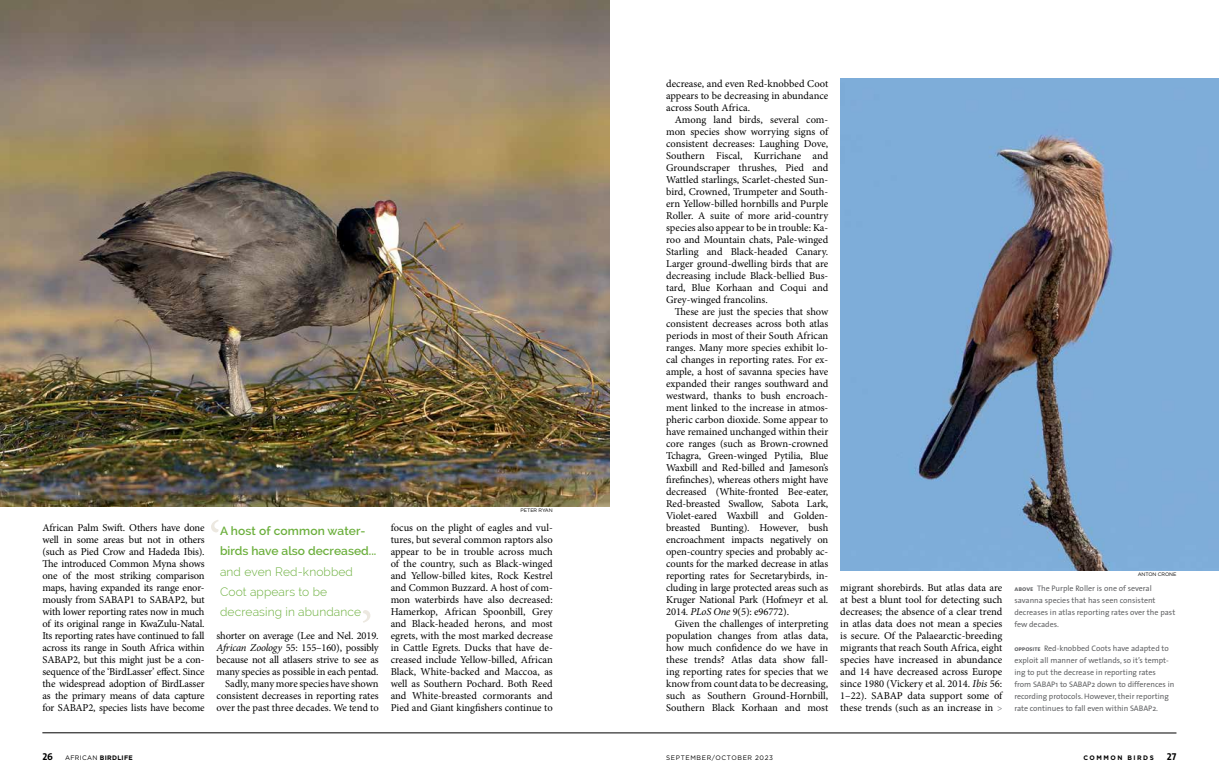
<style>
.page{position:relative;width:1219px;height:780px;background:#fff}
.page>*{position:absolute;margin:0;border:0;box-sizing:border-box;transform-origin:0 0}
.t1{font:55px "Minion Pro";color:#cfc4b0}
.t2{font:300 12px/20px "Raleway";letter-spacing:.01em;color:#6caf3d}
.t3{font:600 12px/20px "Raleway";color:#6caf3d}
.t4{font:10.5px/12px "Minion Pro";letter-spacing:-.01em;color:#000;text-align:justify}
.t5{font:10px "The Sans Bold Caps";color:#000}
.t6{font:8px/12px "The Sans";color:#636466}
.t7{font:6.5px "Gotham";letter-spacing:.1em;color:#000}
.t8{font:700 6.5px "Gotham";letter-spacing:.05em;color:#000}
.t9{font:700 6.5px "Gotham";letter-spacing:.225em;color:#000}
.t10{font:5px "Gotham";letter-spacing:-.015em;color:#000}
.s1{font-style:italic}
.s2{font-family:"The Sans Bold Caps";font-size:7px}
.s3{font-family:"Minion Pro";font-size:9.5px;color:#6d6e71}
.s4{font-family:"The Sans Bold Caps";font-weight:400;font-size:10px}
.s5{font-weight:400}
</style>
<div class="page">
<hr style="left:42px;top:732px;width:1134px;height:1px;background:#000">
<img style="left:0;top:0;width:609px;height:506px">
<img style="left:840px;top:78px;width:379px;height:492px">
<h1 class="t1" style="left:209px;top:504px;width:14px">‘</h1>
<p class="t4" style="left:43px;top:521px;width:164px">African Palm Swift. Others have done well in some areas but not in others (such as Pied Crow and Hadeda Ibis).<br>The introduced Common Myna shows one of the most striking comparison maps, having expanded its range enor&shy;mously from SABAP1 to SABAP2, but with lower reporting rates now in much of its original range in KwaZulu-Natal.<br>Its reporting rates have continued to fall across its range in South Africa within SABAP2, but this might just be a con&shy;sequence of the ‘BirdLasser’ effect. Since the widespread adoption of BirdLasser as the primary means of data capture for SABAP2, species lists have become</p>
<p class="t3" style="left:220px;top:521px;width:158px">A host of common water&shy;birds have also decreased...</p>
<p class="t2" style="left:220px;top:561px;width:143px">and even Red-knobbed<br>Coot appears to be decreasing in abundance</p>
<h1 class="t1" style="left:360px;top:594px;width:14px">’</h1>
<p class="t4" style="left:217px;top:629px;width:164px;text-align:right">shorter on average (Lee and Nel. 2019.<br><span class="s1">African Zoology</span> 55: 155–160), possibly because not all atlasers strive to see as many species as possible in each pentad.<br>Sadly, many more species have shown consistent decreases in reporting rates over the past three decades. We tend to</p>
<p class="t10" style="left:521px;top:507px;width:34px">PETER RYAN</p>
<p class="t4" style="left:391px;top:521px;width:164px">focus on the plight of eagles and vul&shy;tures, but several common raptors also appear to be in trouble across much of the country, such as Black-winged and Yellow-billed kites, Rock Kestrel and Common Buzzard. A host of com&shy;mon waterbirds have also decreased:<br>Hamerkop, African Spoonbill, Grey and Black-headed herons, and most egrets, with the most marked decrease in Cattle Egrets. Ducks that have de&shy;creased include Yellow-billed, African Black, White-backed and Maccoa, as well as Southern Pochard. Both Reed and White-breasted cormorants and Pied and Giant kingfishers continue to</p>
<p class="t4" style="left:666px;top:77px;width:164px">decrease, and even Red-knobbed Coot appears to be decreasing in abundance across South Africa.</p>
<p class="t4" style="left:666px;top:113px;width:164px;text-indent:9px">Among land birds, several com&shy;mon species show worrying signs of consistent decreases: Laughing Dove, Southern Fiscal, Kurrichane and Groundscraper thrushes, Pied and Wattled starlings, Scarlet-chested Sun&shy;bird, Crowned, Trumpeter and South&shy;ern Yellow-billed hornbills and Purple Roller. A suite of more arid-country species also appear to be in trouble: Ka&shy;roo and Mountain chats, Pale-winged Starling and Black-headed Canary.<br>Larger ground-dwelling birds that are decreasing include Black-bellied Bus&shy;tard, Blue Korhaan and Coqui and Grey-winged francolins.</p>
<p class="t4" style="left:666px;top:305px;width:164px;text-indent:9px">These are just the species that show consistent decreases across both atlas periods in most of their South African ranges. Many more species exhibit lo&shy;cal changes in reporting rates. For ex&shy;ample, a host of savanna species have expanded their ranges southward and westward, thanks to bush encroach&shy;ment linked to the increase in atmos&shy;pheric carbon dioxide. Some appear to have remained unchanged within their core ranges (such as Brown-crowned Tchagra, Green-winged Pytilia, Blue Waxbill and Red-billed and Jameson’s firefinches), whereas others might have decreased (White-fronted Bee-eater, Red-breasted Swallow, Sabota Lark, Violet-eared Waxbill and Golden&shy;breasted Bunting). However, bush encroachment impacts negatively on open-country species and probably ac&shy;counts for the marked decrease in atlas reporting rates for Secretarybirds, in&shy;cluding in large protected areas such as Kruger National Park (Hofmeyr et al.<br>2014. <span class="s1">PLoS One</span> 9(5): e96772).</p>
<p class="t4" style="left:666px;top:617px;width:164px;text-indent:9px">Given the challenges of interpreting population changes from atlas data, how much confidence do we have in these trends? Atlas data show fall&shy;ing reporting rates for species that we know from count data to be decreasing, such as Southern Ground-Hornbill, Southern Black Korhaan and most</p>
<p class="t10" style="left:1138px;top:571px;width:40px">ANTON CRONE</p>
<p class="t4" style="left:840px;top:581px;width:164px">migrant shorebirds. But atlas data are at best a blunt tool for detecting such decreases; the absence of a clear trend in atlas data does not mean a species is secure. Of the Palaearctic-breeding migrants that reach South Africa, eight species have increased in abundance and 14 have decreased across Europe since 1980 (Vickery et al. 2014. <span class="s1">Ibis</span> 56:<br>1–22). SABAP data support some of these trends (such as an increase in</p>
<p class="t6" style="left:1014px;top:582px;width:162px"><span class="s2">above</span> The Purple Roller is one of several savanna species that has seen consistent decreases in atlas reporting rates over the past few decades.</p>
<p class="t6" style="left:1014px;top:642px;width:156px"><span class="s2">opposite</span> Red-knobbed Coots have adapted to</p>
<p class="t6" style="left:1014px;top:654px;width:156px">exploit all manner of wetlands, so it’s tempt-</p>
<p class="t6" style="left:1014px;top:666px;width:143px">ing to put the decrease in reporting rates</p>
<p class="t6" style="left:1014px;top:678px;width:161px">from SABAP1 to SABAP2 down to differences in</p>
<p class="t6" style="left:1014px;top:690px;width:156px">recording protocols. However, their reporting</p>
<p class="t6" style="left:997px;top:702px;width:162px"><span class="s3">&gt;</span> rate continues to fall even within SABAP2.</p>
<p class="t8" style="left:42px;top:753px;width:92px"><span class="s4">26</span> <span class="s5">AFRICAN</span> BIRDLIFE</p>
<p class="t7" style="left:666px;top:753px;width:108px">SEPTEMBER/OCTOBER 2023</p>
<p class="t9" style="left:1083px;top:753px;width:72px">COMMON BIRDS</p>
<p class="t5" style="left:1167px;top:747px;width:11px">27</p>
</div>
